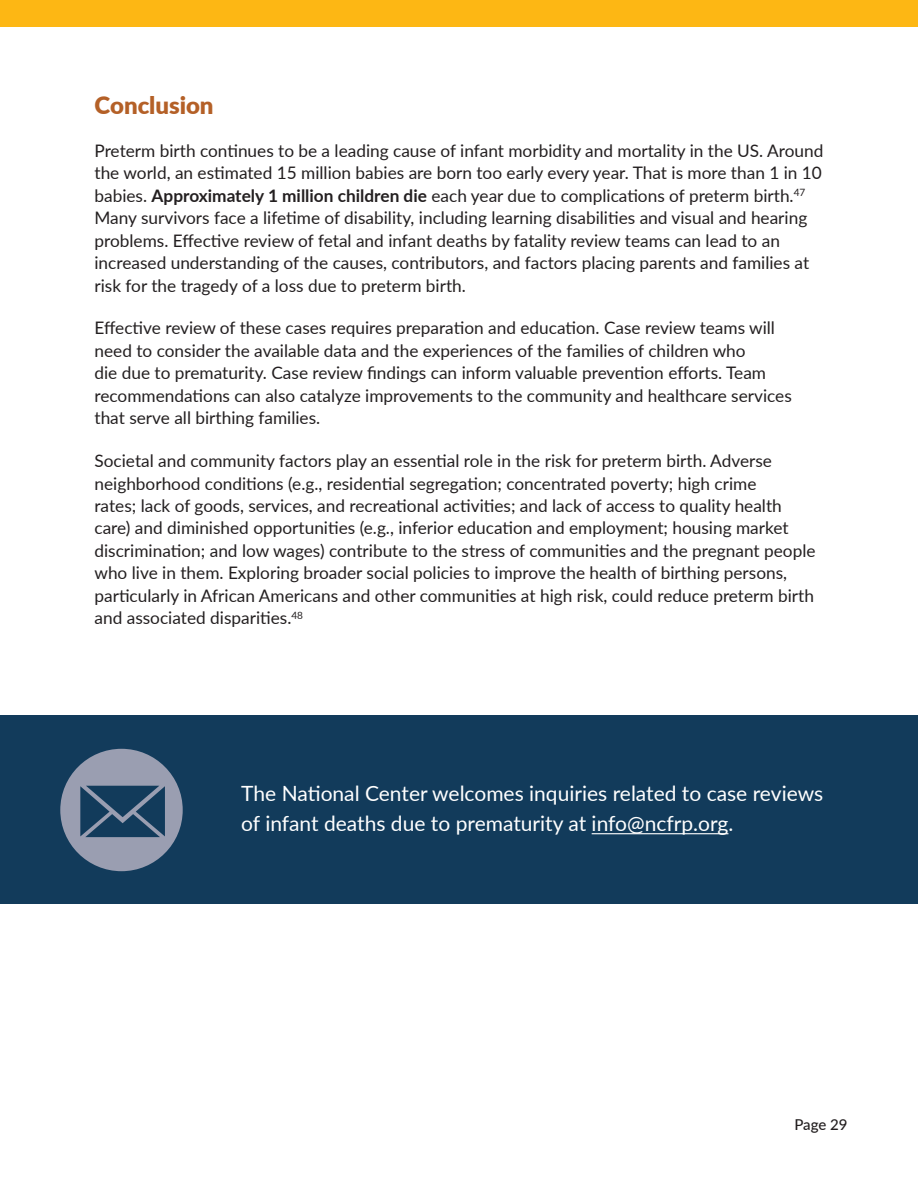
<style>
.page{position:relative;width:918px;height:1188px;background:#fff}
.page>*{position:absolute;margin:0;border:0;box-sizing:border-box;transform-origin:0 0}
.t1{font:900 24px "Lato";color:#b46027}
.Body_Par{font:21px/30px "Lato";color:#fff}
.Body_Par-2{font:17.25px/22.5px "Lato";color:#231f20}
.t2{font:500 15px "Lato";letter-spacing:-.005em;color:#231f20}
.s1{font-weight:700}
</style>
<div class="page">
<div style="left:0;top:0;width:918px;height:27px;background:#fdb714"></div>
<div style="left:0;top:716px;width:918px;height:188px;background:#123b5b"></div>
<hr style="left:592px;top:833px;width:136px;height:1px;background:#fff">
<svg style="left:60px;top:749px;width:123px;height:122px"></svg>
<h1 class="t1" style="left:94px;top:87px;width:121px">Conclusion</h1>
<p class="Body_Par-2" style="left:94px;top:138px;width:730px">Preterm birth continues to be a leading cause of infant morbidity and mortality in the US. Around the world, an estimated 15 million babies are born too early every year. That is more than 1 in 10 babies. <span class="s1">Approximately 1 million children die</span> each year due to complications of preterm birth.<sup>47<br></sup>Many survivors face a lifetime of disability, including learning disabilities and visual and hearing problems. Effective review of fetal and infant deaths by fatality review teams can lead to an increased understanding of the causes, contributors, and factors placing parents and families at risk for the tragedy of a loss due to preterm birth.</p>
<p class="Body_Par-2" style="left:94px;top:316px;width:699px">Effective review of these cases requires preparation and education. Case review teams will need to consider the available data and the experiences of the families of children who<br>die due to prematurity. Case review findings can inform valuable prevention efforts. Team recommendations can also catalyze improvements to the community and healthcare services that serve all birthing families.</p>
<p class="Body_Par-2" style="left:94px;top:449px;width:723px">Societal and community factors play an essential role in the risk for preterm birth. Adverse neighborhood conditions (e.g., residential segregation; concentrated poverty; high crime<br>rates; lack of goods, services, and recreational activities; and lack of access to quality health care) and diminished opportunities (e.g., inferior education and employment; housing market discrimination; and low wages) contribute to the stress of communities and the pregnant people who live in them. Exploring broader social policies to improve the health of birthing persons, particularly in African Americans and other communities at high risk, could reduce preterm birth and associated disparities.<sup>48</sup></p>
<p class="Body_Par" style="left:241px;top:777px;width:583px">The National Center welcomes inquiries related to case reviews of infant deaths due to prematurity at info@ncfrp.org.</p>
<p class="t2" style="left:794px;top:1114px;width:55px">Page 29</p>
</div>
